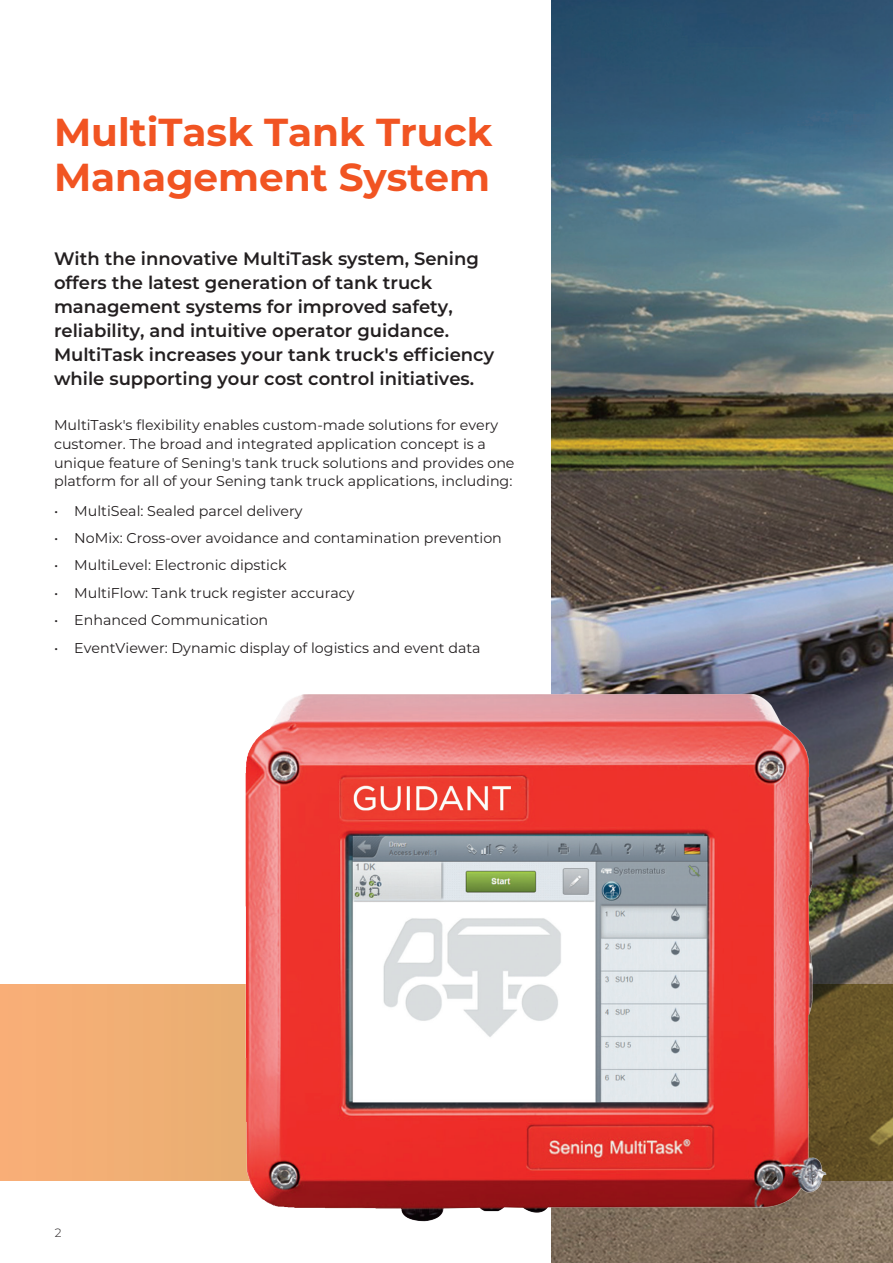
<style>
.page{position:relative;width:893px;height:1263px;background:#fff}
.page>*{position:absolute;margin:0;border:0;box-sizing:border-box;transform-origin:0 0}
.t1{font:700 39px/45px "Montserrat";color:#f15422}
.t2{font:600 18px/24px "Montserrat";color:#231f20}
.t3{font:14.25px/18.8px "Montserrat";color:#231f20}
.t4{font:300 12px "Montserrat";color:#231f20}
</style>
<div class="page">
<img style="left:552px;top:0;width:341px;height:1263px">
<svg style="left:0;top:984px;width:893px;height:197px;background:#d69c65"></svg>
<img style="left:237px;top:685px;width:598px;height:548px">
<h1 class="t1" style="left:54px;top:107px;width:440px">MultiTask Tank Truck<br>Management System</h1>
<p class="t2" style="left:54px;top:246px;width:442px">With the innovative MultiTask system, Sening offers the latest generation of tank truck management systems for improved safety, reliability, and intuitive operator guidance.<br>MultiTask increases your tank truck's efficiency while supporting your cost control initiatives.</p>
<p class="t3" style="left:54px;top:415px;width:462px">MultiTask's flexibility enables custom-made solutions for every customer. The broad and integrated application concept is a unique feature of Sening's tank truck solutions and provides one platform for all of your Sening tank truck applications, including:</p>
<p class="t3" style="left:54px;top:501px;width:250px">• MultiSeal: Sealed parcel delivery</p>
<p class="t3" style="left:54px;top:528px;width:449px">• NoMix: Cross-over avoidance and contamination prevention</p>
<p class="t3" style="left:54px;top:555px;width:234px">• MultiLevel: Electronic dipstick</p>
<p class="t3" style="left:54px;top:583px;width:302px">• MultiFlow: Tank truck register accuracy</p>
<p class="t3" style="left:54px;top:610px;width:216px">• Enhanced Communication</p>
<p class="t3" style="left:54px;top:638px;width:428px">• EventViewer: Dynamic display of logistics and event data</p>
<p class="t4" style="left:55px;top:1225px;width:8px">2</p>
</div>
